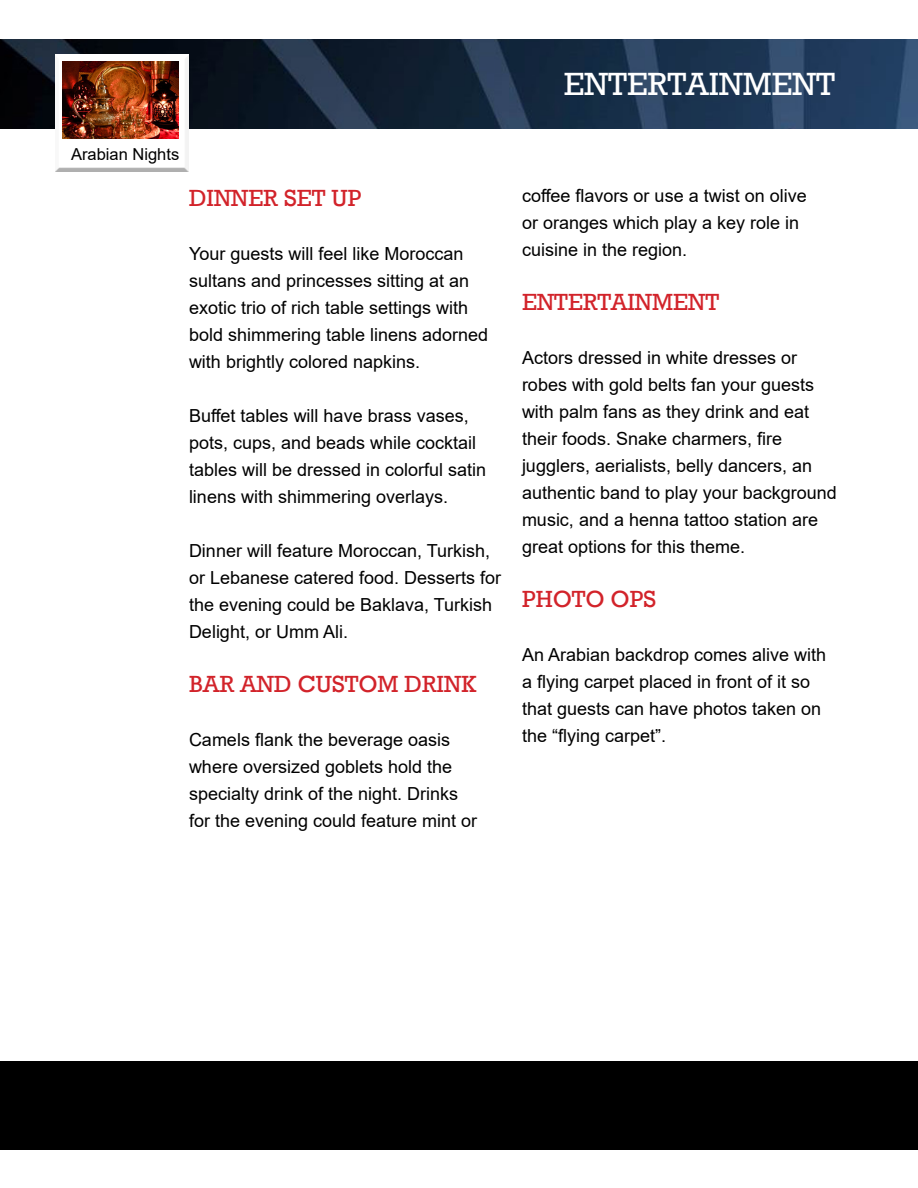
<style>
.page{position:relative;width:918px;height:1188px;background:#fff}
.page>*{position:absolute;margin:0;border:0;box-sizing:border-box;transform-origin:0 0}
.t1{font:33px "Rockwell";color:#fff}
.t2{font:24px "Rockwell";color:#d2232a}
.t3{font:18px/27px "Arial";color:#000}
.t4{font:16.5px "Arial";color:#000}
</style>
<div class="page">
<div style="left:0;top:1061px;width:918px;height:89px;background:#000"></div>
<img style="left:0;top:40px;width:918px;height:88px">
<div style="left:49px;top:48px;width:145px;height:11px;background:#fff;opacity:.75"></div>
<div style="left:49px;top:54px;width:145px;height:119px;background:#000;opacity:.45"></div>
<img style="left:63px;top:62px;width:115px;height:77px">
<h1 class="t1" style="left:564px;top:65px;width:273px">ENTERTAINMENT</h1>
<p class="t4" style="left:71px;top:143px;width:110px">Arabian Nights</p>
<h2 class="t2" style="left:189px;top:184px;width:174px">DINNER SET UP</h2>
<p class="t3" style="left:189px;top:240px;width:301px">Your guests will feel like Moroccan sultans and princesses sitting at an exotic trio of rich table settings with bold shimmering table linens adorned with brightly colored napkins.</p>
<p class="t3" style="left:189px;top:402px;width:299px">Buffet tables will have brass vases, pots, cups, and beads while cocktail tables will be dressed in colorful satin linens with shimmering overlays.</p>
<p class="t3" style="left:189px;top:537px;width:314px">Dinner will feature Moroccan, Turkish, or Lebanese catered food. Desserts for the evening could be Baklava, Turkish Delight, or Umm Ali.</p>
<h2 class="t2" style="left:189px;top:670px;width:289px">BAR AND CUSTOM DRINK</h2>
<p class="t3" style="left:189px;top:726px;width:290px">Camels flank the beverage oasis where oversized goblets hold the specialty drink of the night. Drinks for the evening could feature mint or</p>
<p class="t3" style="left:522px;top:182px;width:286px">coffee flavors or use a twist on olive or oranges which play a key role in cuisine in the region.</p>
<h2 class="t2" style="left:522px;top:288px;width:199px">ENTERTAINMENT</h2>
<p class="t3" style="left:522px;top:344px;width:316px">Actors dressed in white dresses or robes with gold belts fan your guests with palm fans as they drink and eat their foods. Snake charmers, fire jugglers, aerialists, belly dancers, an authentic band to play your background music, and a henna tattoo station are great options for this theme.</p>
<h2 class="t2" style="left:522px;top:585px;width:136px">PHOTO OPS</h2>
<p class="t3" style="left:522px;top:641px;width:306px">An Arabian backdrop comes alive with a flying carpet placed in front of it so that guests can have photos taken on the “flying carpet”.</p>
</div>
